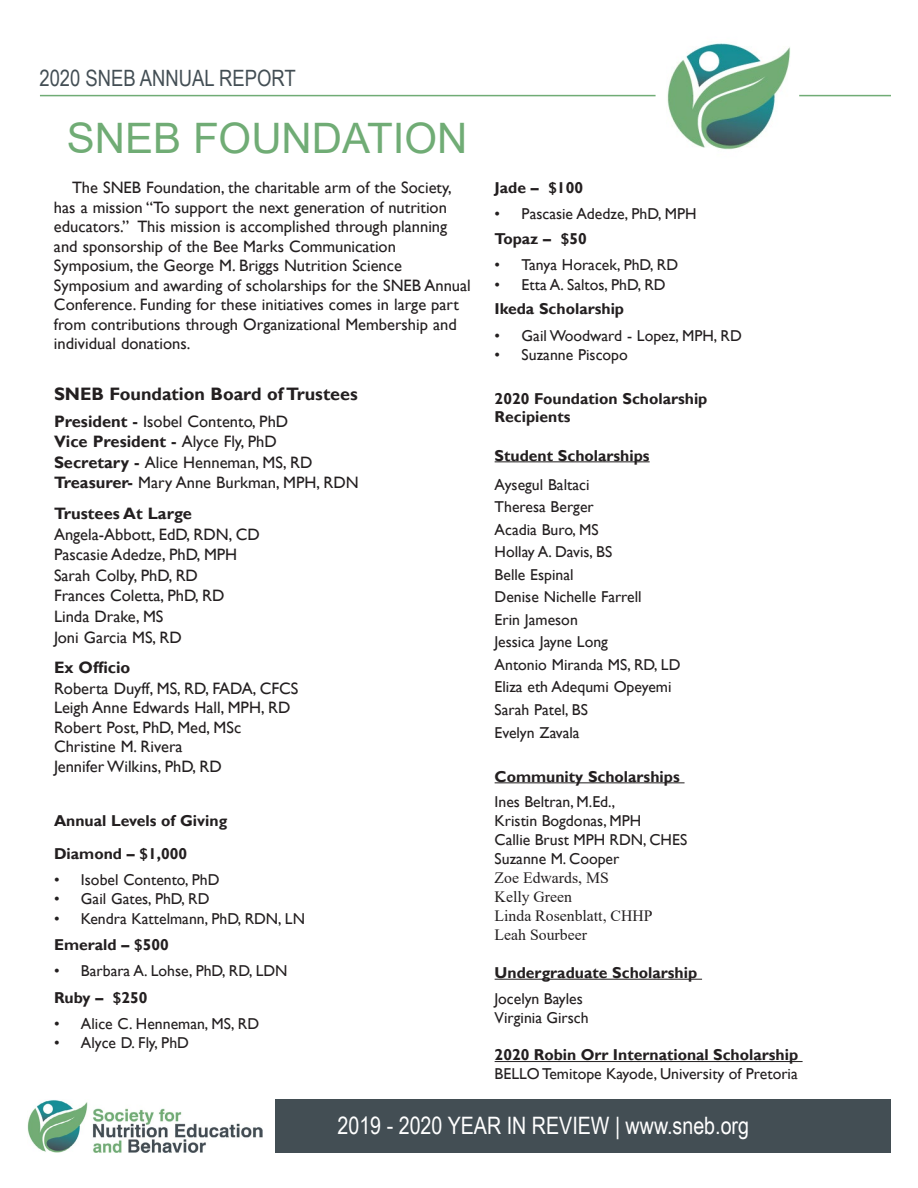
<style>
.page{position:relative;width:918px;height:1188px;background:#fff}
.page>*{position:absolute;margin:0;border:0;box-sizing:border-box;transform-origin:0 0}
.t1{font:42px "Arial";color:#70ac75}
.t2{font:24px "Arial Narrow";color:#fff}
.t3{font:22.5px "Arial Narrow";color:#434e54}
.t4{font:700 18px "Gill Sans";color:#231f20}
.t5{font:16.5px/19.5px "Gill Sans";color:#231f20}
.t6{font:700 16.5px "Gill Sans";color:#231f20}
.t7{font:15.75px/22.5px "Gill Sans";color:#231f20}
.t8{font:700 15.75px/33px "Gill Sans";color:#231f20}
.t9{font:15.75px/18.9px "Times New Roman";color:#231f20}
.s1{font-weight:700}
</style>
<div class="page">
<hr style="left:40px;top:95px;width:616px;height:1px;background:#70ac75">
<hr style="left:799px;top:95px;width:92px;height:1px;background:#70ac75">
<img style="left:667px;top:43px;width:123px;height:107px">
<div style="left:275px;top:1099px;width:616px;height:54px;background:#434e54"></div>
<img style="left:27px;top:1100px;width:235px;height:53px">
<hr style="left:495px;top:461px;width:155px;height:1px;background:#231f20">
<hr style="left:495px;top:782px;width:190px;height:1px;background:#231f20">
<hr style="left:495px;top:979px;width:207px;height:1px;background:#231f20">
<hr style="left:495px;top:1061px;width:308px;height:1px;background:#231f20">
<h3 class="t3" style="left:39px;top:62px;width:258px">2020 SNEB ANNUAL REPORT</h3>
<h1 class="t1" style="left:67px;top:109px;width:402px">SNEB FOUNDATION</h1>
<p class="t5" style="left:54px;top:178px;width:418px;text-indent:18px">The SNEB Foundation, the charitable arm of the Society, has a mission “To support the next generation of nutrition educators.” This mission is accomplished through planning and sponsorship of the Bee Marks Communication Symposium, the George M. Briggs Nutrition Science Symposium and awarding of scholarships for the SNEB Annual Conference. Funding for these initiatives comes in large part from contributions through Organizational Membership and individual donations.</p>
<p class="t4" style="left:54px;top:384px;width:305px">SNEB Foundation Board of Trustees</p>
<p class="t5" style="left:54px;top:411px;width:306px;line-height:20.5px"><span class="s1">President -</span> Isobel Contento, PhD<br><span class="s1">Vice President -</span> Alyce Fly, PhD<br><span class="s1">Secretary -</span> Alice Henneman, MS, RD <span class="s1">Treasurer-</span> Mary Anne Burkman, MPH, RDN</p>
<p class="t6" style="left:54px;top:504px;width:139px">Trustees At Large</p>
<p class="t5" style="left:54px;top:524px;width:207px;line-height:20.5px">Angela-Abbott, EdD, RDN, CD<br>Pascasie Adedze, PhD, MPH<br>Sarah Colby, PhD, RD<br>Frances Coletta, PhD, RD<br>Linda Drake, MS<br>Joni Garcia MS, RD</p>
<p class="t6" style="left:54px;top:658px;width:78px">Ex Officio</p>
<p class="t5" style="left:54px;top:679px;width:246px">Roberta Duyff, MS, RD, FADA, CFCS<br>Leigh Anne Edwards Hall, MPH, RD<br>Robert Post, PhD, Med, MSc<br>Christine M. Rivera<br>Jennifer Wilkins, PhD, RD</p>
<p class="t8" style="left:54px;top:804px;width:175px">Annual Levels of Giving<br>Diamond – $1,000</p>
<p class="t7" style="left:54px;top:869px;width:167px">• Isobel Contento, PhD</p>
<p class="t7" style="left:54px;top:888px;width:157px">• Gail Gates, PhD, RD</p>
<p class="t7" style="left:54px;top:908px;width:253px">• Kendra Kattelmann, PhD, RDN, LN</p>
<p class="t8" style="left:54px;top:929px;width:116px">Emerald – $500</p>
<p class="t7" style="left:54px;top:960px;width:235px">• Barbara A. Lohse, PhD, RD, LDN</p>
<p class="t8" style="left:54px;top:981px;width:95px">Ruby – $250</p>
<p class="t7" style="left:54px;top:1013px;width:207px">• Alice C. Henneman, MS, RD</p>
<p class="t7" style="left:54px;top:1032px;width:137px">• Alyce D. Fly, PhD</p>
<p class="t8" style="left:495px;top:172px;width:90px">Jade – $100</p>
<p class="t7" style="left:495px;top:203px;width:203px">• Pascasie Adedze, PhD, MPH</p>
<p class="t8" style="left:495px;top:223px;width:94px">Topaz – $50</p>
<p class="t7" style="left:495px;top:254px;width:185px">• Tanya Horacek, PhD, RD</p>
<p class="t7" style="left:495px;top:273px;width:173px">• Etta A. Saltos, PhD, RD</p>
<p class="t8" style="left:495px;top:293px;width:131px">Ikeda Scholarship</p>
<p class="t7" style="left:495px;top:324px;width:249px">• Gail Woodward - Lopez, MPH, RD</p>
<p class="t7" style="left:495px;top:344px;width:135px">• Suzanne Piscopo</p>
<p class="t8" style="left:495px;top:391px;width:214px;line-height:18px">2020 Foundation Scholarship<br>Recipients</p>
<p class="t8" style="left:495px;top:439px;width:157px">Student Scholarships</p>
<p class="t7" style="left:495px;top:474px;width:187px">Aysegul Baltaci<br>Theresa Berger<br>Acadia Buro, MS<br>Hollay A. Davis, BS<br>Belle Espinal<br>Denise Nichelle Farrell<br>Erin Jameson<br>Jessica Jayne Long<br>Antonio Miranda MS, RD, LD<br>Eliza eth Adequmi Opeyemi<br>Sarah Patel, BS<br>Evelyn Zavala</p>
<p class="t8" style="left:495px;top:760px;width:187px">Community Scholarships</p>
<p class="t7" style="left:495px;top:793px;width:194px;line-height:18.9px">Ines Beltran, M.Ed.,<br>Kristin Bogdonas, MPH<br>Callie Brust MPH RDN, CHES<br>Suzanne M. Cooper</p>
<p class="t9" style="left:495px;top:868px;width:159px">Zoe Edwards, MS<br>Kelly Green<br>Linda Rosenblatt, CHHP<br>Leah Sourbeer</p>
<p class="t8" style="left:495px;top:957px;width:204px">Undergraduate Scholarship</p>
<p class="t7" style="left:495px;top:989px;width:95px;line-height:18.9px">Jocelyn Bayles<br>Virginia Girsch</p>
<p class="t8" style="left:495px;top:1039px;width:305px">2020 Robin Orr International Scholarship</p>
<p class="t7" style="left:495px;top:1063px;width:305px">BELLO Temitope Kayode, University of Pretoria</p>
<h2 class="t2" style="left:338px;top:1108px;width:413px">2019 - 2020 YEAR IN REVIEW | www.sneb.org</h2>
</div>
